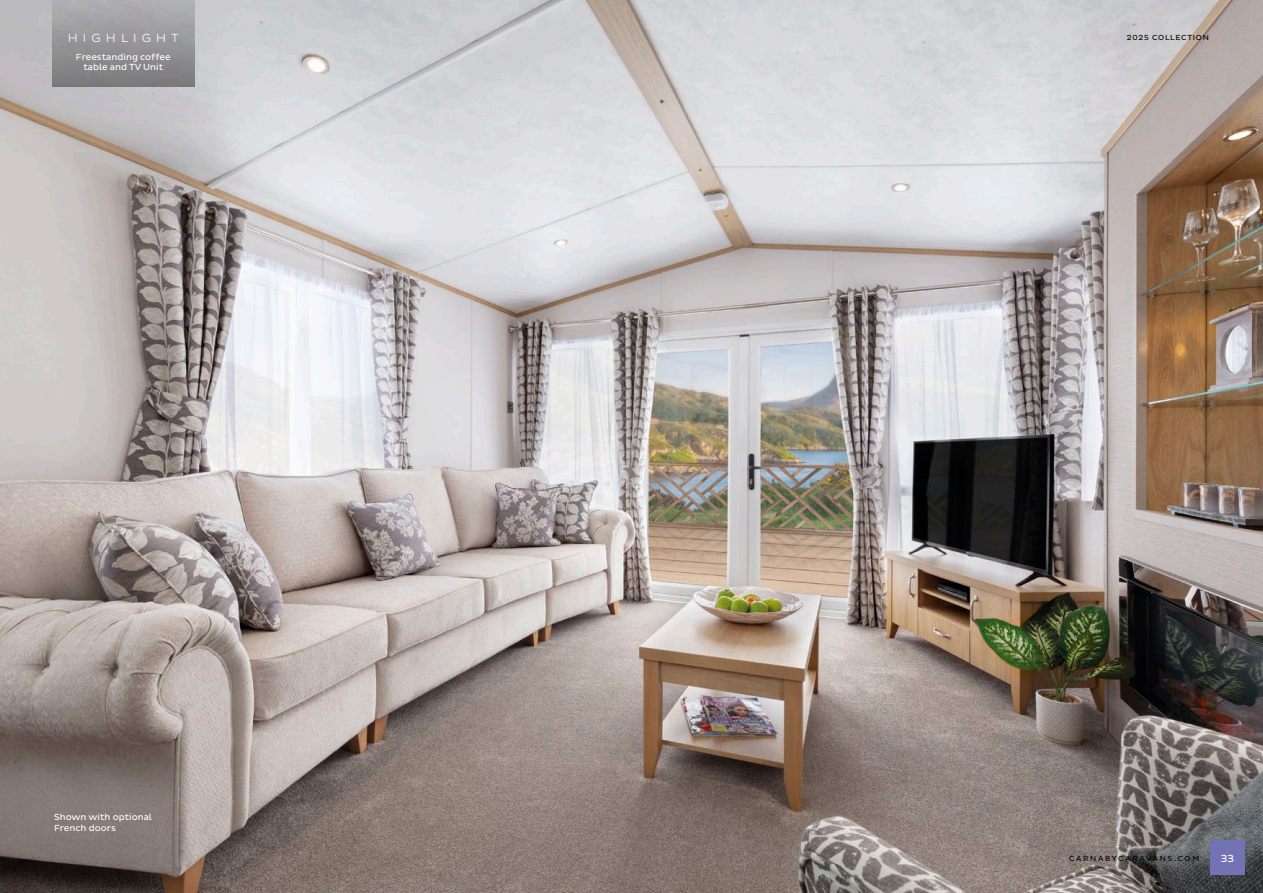
<style>
.page{position:relative;width:1263px;height:893px;background:#fff}
.page>*{position:absolute;margin:0;border:0;box-sizing:border-box;transform-origin:0 0}
.t1{font:300 12px "Pluto Sans";letter-spacing:.425em;color:#fff}
.t2{font:10.5px "Pluto Sans";color:#fff}
.t3{font:9px/10.8px "Pluto Sans";color:#fff;text-align:center}
.t4{font:7.5px "Pluto Sans";letter-spacing:.22em;color:#000}
.t5{font:7.5px "Pluto Sans";letter-spacing:.1em;color:#000}
</style>
<div class="page">
<img style="left:0;top:0;width:1263px;height:893px">
<div style="left:52px;top:0;width:143px;height:87px;background:linear-gradient(to bottom,#b1b0b5,#7a797b)"></div>
<div style="left:1210px;top:840px;width:35px;height:35px;background:#7272b4"></div>
<p class="t1" style="left:68px;top:32px;width:112px">HIGHLIGHT</p>
<p class="t3" style="left:76px;top:51px;width:96px">Freestanding coffee table and TV Unit</p>
<p class="t3" style="left:54px;top:812px;width:99px;text-align:left">Shown with optional<br>French doors</p>
<p class="t5" style="left:1127px;top:33px;width:84px">2025 COLLECTION</p>
<p class="t4" style="left:1069px;top:854px;width:132px">CARNABYCARAVANS.COM</p>
<p class="t2" style="left:1221px;top:852px;width:15px">33</p>
</div>
